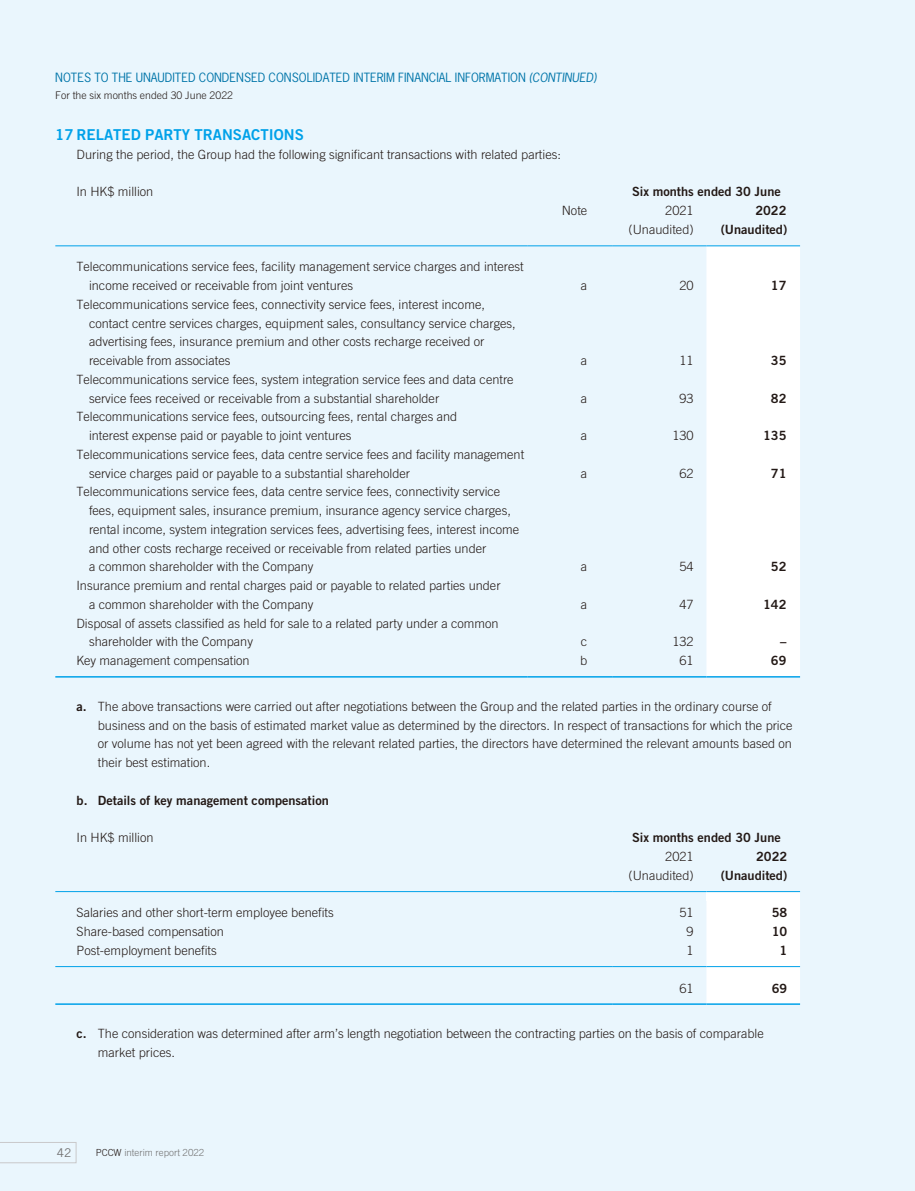
<style>
.page{position:relative;width:915px;height:1191px;background:#fff}
.page>*{position:absolute;margin:0;border:0;box-sizing:border-box;transform-origin:0 0}
.t1{font:15px "Trade Gothic LT Std Bd 2";color:#00a1e9}
.t2{font:300 12.75px/18.8px "Trade Gothic LT Std";color:#231916}
.t3{font:12.75px "Trade Gothic LT Std Bd 2";color:#231916}
.t4{font:12px "News Gothic Std";color:#0075a9}
.t5{font:12px "Trade Gothic LT Std";color:#717171}
.t6{font:300 10.5px "Trade Gothic LT Std";color:#231916}
.t7{font:300 9.75px "Trade Gothic LT Std";color:#717171}
.s1{font-style:italic}
.s2{font-family:"Trade Gothic LT Std Bd 2";font-weight:400}
.s3{color:#231916}
</style>
<div class="page">
<div style="left:0;top:0;width:914px;height:1190px;background:#eaf6fd"></div>
<svg style="left:0;top:1142px;width:76px;height:21px"></svg>
<div style="left:706px;top:246px;width:93px;height:430px;background:#fff"></div>
<hr style="left:55px;top:245px;width:472px;height:1px;background:#00a1e9">
<hr style="left:527px;top:245px;width:85px;height:1px;background:#00a1e9">
<hr style="left:612px;top:245px;width:94px;height:1px;background:#00a1e9">
<hr style="left:706px;top:245px;width:93px;height:1px;background:#00a1e9">
<hr style="left:55px;top:676px;width:472px;height:1px;background:#00a1e9">
<hr style="left:527px;top:676px;width:85px;height:1px;background:#00a1e9">
<hr style="left:612px;top:676px;width:94px;height:1px;background:#00a1e9">
<hr style="left:706px;top:676px;width:93px;height:1px;background:#00a1e9">
<div style="left:706px;top:892px;width:93px;height:8px;background:#fff"></div>
<div style="left:706px;top:900px;width:93px;height:103px;background:#fff"></div>
<hr style="left:55px;top:891px;width:557px;height:1px;background:#00a1e9">
<hr style="left:612px;top:891px;width:94px;height:1px;background:#00a1e9">
<hr style="left:706px;top:891px;width:93px;height:1px;background:#00a1e9">
<hr style="left:55px;top:966px;width:557px;height:1px;background:#00a1e9">
<hr style="left:612px;top:966px;width:94px;height:1px;background:#00a1e9">
<hr style="left:706px;top:966px;width:93px;height:1px;background:#00a1e9">
<hr style="left:55px;top:1003px;width:557px;height:1px;background:#00a1e9">
<hr style="left:612px;top:1003px;width:94px;height:1px;background:#00a1e9">
<hr style="left:706px;top:1003px;width:93px;height:1px;background:#00a1e9">
<p class="t4" style="left:55px;top:72px;width:542px">NOTES TO THE UNAUDITED CONDENSED CONSOLIDATED INTERIM FINANCIAL INFORMATION <span class="s1">(CONTINUED)</span></p>
<p class="t6" style="left:55px;top:92px;width:179px">For the six months ended 30 June 2022</p>
<p class="t1" style="left:55px;top:129px;width:250px">17 RELATED PARTY TRANSACTIONS</p>
<p class="t2" style="left:77px;top:146px;width:485px">During the period, the Group had the following significant transactions with related parties:</p>
<p class="t2" style="left:76px;top:184px;width:78px">In HK$ million</p>
<p class="t3" style="left:631px;top:187px;width:150px">Six months ended 30 June</p>
<p class="t2" style="left:561px;top:203px;width:27px">Note</p>
<p class="t2" style="left:665px;top:203px;width:30px">2021</p>
<p class="t3" style="left:755px;top:206px;width:33px">2022</p>
<p class="t2" style="left:628px;top:221px;width:67px">(Unaudited)</p>
<p class="t3" style="left:720px;top:225px;width:68px">(Unaudited)</p>
<p class="t2" style="left:89px;top:259px;width:436px;text-indent:-13px">Telecommunications service fees, facility management service charges and interest income received or receivable from joint ventures</p>
<p class="t2" style="left:580px;top:278px;width:8px">a</p>
<p class="t2" style="left:679px;top:278px;width:16px">20</p>
<p class="t3" style="left:770px;top:281px;width:17px">17</p>
<p class="t2" style="left:89px;top:296px;width:428px;text-indent:-13px">Telecommunications service fees, connectivity service fees, interest income, contact centre services charges, equipment sales, consultancy service charges, advertising fees, insurance premium and other costs recharge received or receivable from associates</p>
<p class="t2" style="left:89px;top:371px;width:426px;text-indent:-13px">Telecommunications service fees, system integration service fees and data centre service fees received or receivable from a substantial shareholder</p>
<p class="t2" style="left:89px;top:409px;width:369px;text-indent:-13px">Telecommunications service fees, outsourcing fees, rental charges and interest expense paid or payable to joint ventures</p>
<p class="t2" style="left:89px;top:446px;width:436px;text-indent:-13px">Telecommunications service fees, data centre service fees and facility management service charges paid or payable to a substantial shareholder</p>
<p class="t2" style="left:89px;top:484px;width:431px;text-indent:-13px">Telecommunications service fees, data centre service fees, connectivity service fees, equipment sales, insurance premium, insurance agency service charges, rental income, system integration services fees, advertising fees, interest income and other costs recharge received or receivable from related parties under<br>a common shareholder with the Company</p>
<p class="t2" style="left:89px;top:578px;width:413px;text-indent:-13px">Insurance premium and rental charges paid or payable to related parties under a common shareholder with the Company</p>
<p class="t2" style="left:89px;top:615px;width:411px;text-indent:-13px">Disposal of assets classified as held for sale to a related party under a common shareholder with the Company</p>
<p class="t2" style="left:580px;top:353px;width:8px">a</p>
<p class="t2" style="left:679px;top:353px;width:16px">11</p>
<p class="t3" style="left:770px;top:356px;width:17px">35</p>
<p class="t2" style="left:580px;top:390px;width:8px">a</p>
<p class="t2" style="left:679px;top:390px;width:16px">93</p>
<p class="t3" style="left:770px;top:393px;width:17px">82</p>
<p class="t2" style="left:580px;top:428px;width:8px">a</p>
<p class="t2" style="left:672px;top:428px;width:23px">130</p>
<p class="t3" style="left:762px;top:431px;width:25px">135</p>
<p class="t2" style="left:580px;top:465px;width:8px">a</p>
<p class="t2" style="left:679px;top:465px;width:16px">62</p>
<p class="t3" style="left:770px;top:468px;width:17px">71</p>
<p class="t2" style="left:580px;top:559px;width:8px">a</p>
<p class="t2" style="left:679px;top:559px;width:16px">54</p>
<p class="t3" style="left:770px;top:562px;width:17px">52</p>
<p class="t2" style="left:580px;top:596px;width:8px">a</p>
<p class="t2" style="left:679px;top:596px;width:16px">47</p>
<p class="t3" style="left:762px;top:600px;width:25px">142</p>
<p class="t2" style="left:580px;top:634px;width:8px">c</p>
<p class="t2" style="left:672px;top:634px;width:23px">132</p>
<p class="t3" style="left:779px;top:637px;width:8px">–</p>
<p class="t2" style="left:76px;top:653px;width:175px">Key management compensation</p>
<p class="t2" style="left:580px;top:653px;width:9px">b</p>
<p class="t2" style="left:679px;top:653px;width:16px">61</p>
<p class="t3" style="left:770px;top:656px;width:17px">69</p>
<p class="t2" style="left:98px;top:698px;width:696px;text-indent:-21px"><span class="s2">a.</span> The above transactions were carried out after negotiations between the Group and the related parties in the ordinary course of business and on the basis of estimated market value as determined by the directors. In respect of transactions for which the price or volume has not yet been agreed with the relevant related parties, the directors have determined the relevant amounts based on their best estimation.</p>
<p class="t3" style="left:77px;top:795px;width:254px">b. Details of key management compensation</p>
<p class="t2" style="left:77px;top:829px;width:78px">In HK$ million</p>
<p class="t3" style="left:631px;top:833px;width:150px">Six months ended 30 June</p>
<p class="t2" style="left:665px;top:848px;width:30px">2021</p>
<p class="t3" style="left:755px;top:851px;width:33px">2022</p>
<p class="t2" style="left:628px;top:867px;width:67px">(Unaudited)</p>
<p class="t3" style="left:720px;top:870px;width:68px">(Unaudited)</p>
<p class="t2" style="left:77px;top:904px;width:258px">Salaries and other short-term employee benefits</p>
<p class="t2" style="left:679px;top:904px;width:16px">51</p>
<p class="t3" style="left:771px;top:908px;width:17px">58</p>
<p class="t2" style="left:77px;top:923px;width:149px">Share-based compensation</p>
<p class="t2" style="left:686px;top:923px;width:9px">9</p>
<p class="t3" style="left:771px;top:926px;width:17px">10</p>
<p class="t2" style="left:77px;top:942px;width:142px">Post-employment benefits</p>
<p class="t2" style="left:686px;top:942px;width:9px">1</p>
<p class="t3" style="left:779px;top:945px;width:9px">1</p>
<p class="t2" style="left:679px;top:980px;width:16px">61</p>
<p class="t3" style="left:771px;top:983px;width:17px">69</p>
<p class="t2" style="left:98px;top:1025px;width:667px;text-indent:-21px"><span class="s2">c.</span> The consideration was determined after arm’s length negotiation between the contracting parties on the basis of comparable market prices.</p>
<p class="t5" style="left:57px;top:1148px;width:16px">42</p>
<p class="t7" style="left:96px;top:1148px;width:110px"><span class="s3">PCCW</span> interim report 2022</p>
</div>
